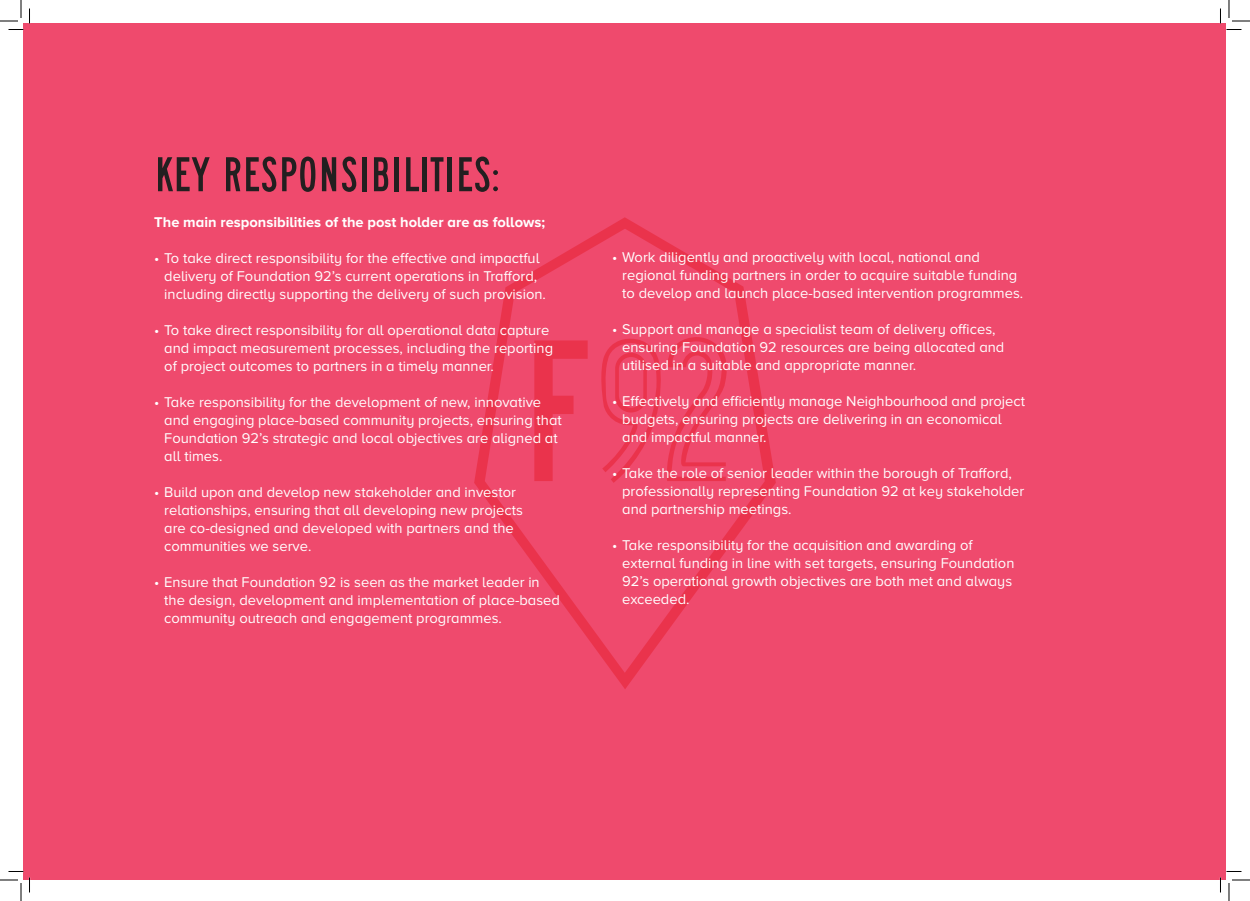
<style>
.page{position:relative;width:1250px;height:901px;background:#fff}
.page>*{position:absolute;margin:0;border:0;box-sizing:border-box;transform-origin:0 0}
.t1{font:51px "Saa Series BDOT";color:#231f20}
.t2{font:14.7px/18px "Proxima Nova A";color:#fff}
.t3{font:700 14.7px "Proxima Nova A";color:#fff}
</style>
<div class="page">
<div style="left:24px;top:24px;width:1202px;height:856px;background:#ef4a6d"></div>
<svg style="left:474px;top:217px;width:302px;height:472px"></svg>
<svg style="left:598px;top:336px;width:134px;height:147px"></svg>
<svg style="left:534px;top:340px;width:53px;height:141px"></svg>
<svg style="left:0;top:0;width:30px;height:30px"></svg>
<svg style="left:0;top:871px;width:30px;height:30px"></svg>
<svg style="left:1219px;top:0;width:31px;height:30px"></svg>
<svg style="left:1219px;top:871px;width:31px;height:30px"></svg>
<p class="t1" style="left:154px;top:147px;width:347px">KEY RESPONSIBILITIES:</p>
<p class="t3" style="left:154px;top:214px;width:392px">The main responsibilities of the post holder are as follows;</p>
<p class="t2" style="left:164px;top:249px;width:383px;text-indent:-10px">• To take direct responsibility for the effective and impactful delivery of Foundation 92’s current operations in Trafford, including directly supporting the delivery of such provision.</p>
<p class="t2" style="left:164px;top:321px;width:390px;text-indent:-10px">• To take direct responsibility for all operational data capture and impact measurement processes, including the reporting of project outcomes to partners in a timely manner.</p>
<p class="t2" style="left:164px;top:393px;width:399px;text-indent:-10px">• Take responsibility for the development of new, innovative and engaging place-based community projects, ensuring that Foundation 92’s strategic and local objectives are aligned at all times.</p>
<p class="t2" style="left:164px;top:483px;width:360px;text-indent:-10px">• Build upon and develop new stakeholder and investor relationships, ensuring that all developing new projects are co-designed and developed with partners and the communities we serve.</p>
<p class="t2" style="left:164px;top:573px;width:397px;text-indent:-10px">• Ensure that Foundation 92 is seen as the market leader in the design, development and implementation of place-based community outreach and engagement programmes.</p>
<p class="t2" style="left:622px;top:248px;width:402px;text-indent:-10px">• Work diligently and proactively with local, national and regional funding partners in order to acquire suitable funding to develop and launch place-based intervention programmes.</p>
<p class="t2" style="left:622px;top:320px;width:384px;text-indent:-10px">• Support and manage a specialist team of delivery offices, ensuring Foundation 92 resources are being allocated and utilised in a suitable and appropriate manner.</p>
<p class="t2" style="left:622px;top:392px;width:404px;text-indent:-10px">• Effectively and efficiently manage Neighbourhood and project budgets, ensuring projects are delivering in an economical and impactful manner.</p>
<p class="t2" style="left:622px;top:464px;width:404px;text-indent:-10px">• Take the role of senior leader within the borough of Trafford, professionally representing Foundation 92 at key stakeholder and partnership meetings.</p>
<p class="t2" style="left:622px;top:536px;width:394px;text-indent:-10px">• Take responsibility for the acquisition and awarding of external funding in line with set targets, ensuring Foundation 92’s operational growth objectives are both met and always exceeded.</p>
</div>
